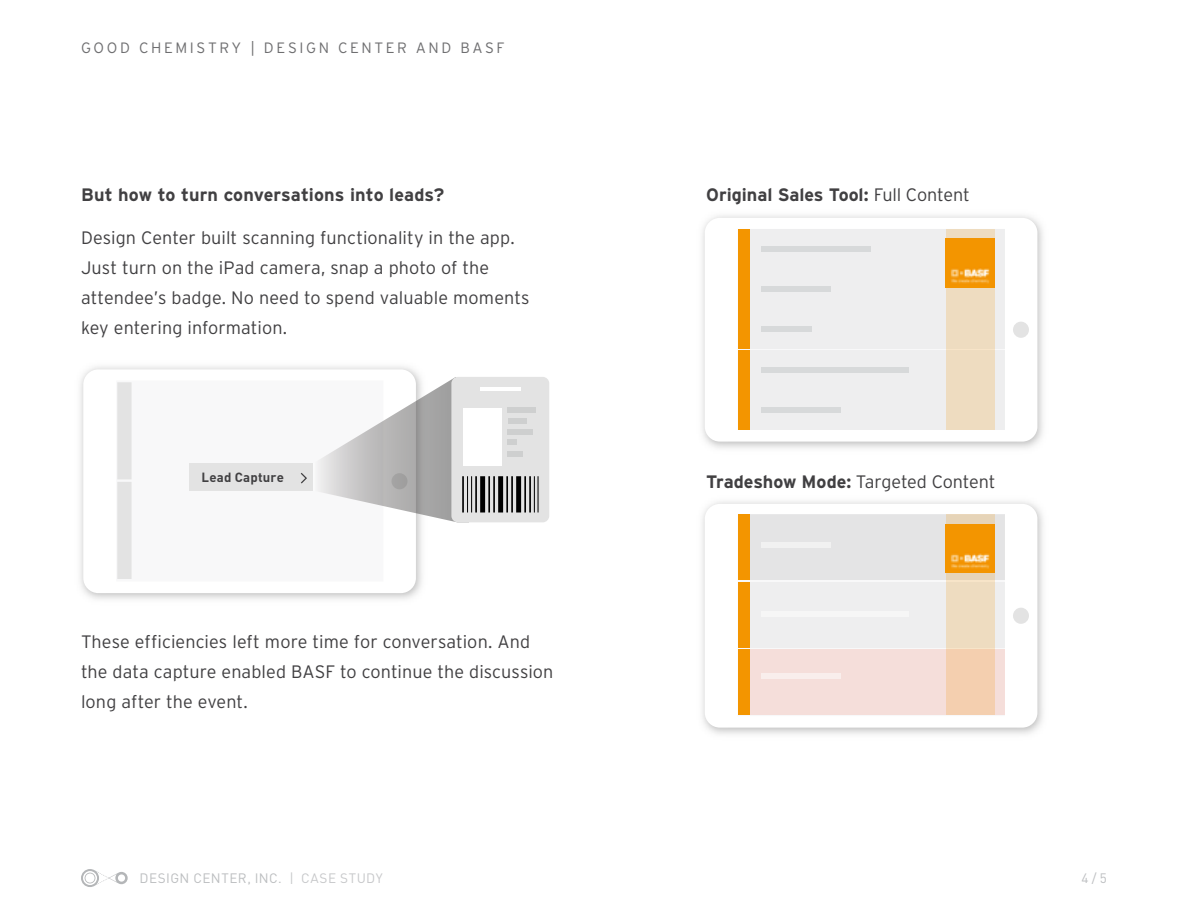
<style>
.page{position:relative;width:1188px;height:918px;background:#fff}
.page>*{position:absolute;margin:0;border:0;box-sizing:border-box;transform-origin:0 0}
.t1{font:300 18px/30px "Interstate";letter-spacing:.005em;color:#414042}
.t2{font:700 18px "Interstate";color:#414042}
.t3{font:300 15px "Interstate";letter-spacing:.17em;color:#6e6e70}
.t4{font:13.5px "DIN";letter-spacing:.03em;color:#bcbec0}
.t5{font:700 13.2px "DIN";letter-spacing:.02em;color:#414042}
.s1{font-weight:300}
.s2{font-weight:700}
.s3{color:#c7c8ca}
</style>
<div class="page">
<svg style="left:81px;top:869px;width:47px;height:18px"></svg>
<div style="left:83px;top:369px;width:333px;height:224px;background:#f8f8f9;border-radius:15px"></div>
<svg style="left:316px;top:377px;width:139px;height:145px"></svg>
<div style="left:451px;top:377px;width:98px;height:145px;background:#e3e3e3;border-radius:7px"></div>
<svg style="left:480px;top:387px;width:41px;height:4px"></svg>
<div style="left:463px;top:408px;width:39px;height:58px;background:#fff"></div>
<div style="left:508px;top:408px;width:28px;height:5px;background:#cecfcf"></div>
<div style="left:508px;top:440px;width:9px;height:5px;background:#cecfcf"></div>
<div style="left:508px;top:429px;width:25px;height:5px;background:#cecfcf"></div>
<div style="left:508px;top:418px;width:19px;height:6px;background:#cecfcf"></div>
<div style="left:508px;top:452px;width:15px;height:5px;background:#cecfcf"></div>
<hr style="left:462px;top:476px;width:2px;height:37px;background:#000">
<hr style="left:467px;top:476px;width:1px;height:37px;background:#000">
<hr style="left:471px;top:476px;width:1px;height:37px;background:#000">
<hr style="left:475px;top:476px;width:2px;height:37px;background:#000">
<div style="left:480px;top:476px;width:5px;height:37px;background:#000"></div>
<hr style="left:488px;top:476px;width:2px;height:37px;background:#000">
<hr style="left:493px;top:476px;width:2px;height:37px;background:#000">
<div style="left:498px;top:476px;width:5px;height:37px;background:#000"></div>
<hr style="left:506px;top:476px;width:2px;height:37px;background:#000">
<hr style="left:511px;top:476px;width:2px;height:37px;background:#000">
<div style="left:516px;top:476px;width:5px;height:37px;background:#000"></div>
<hr style="left:524px;top:476px;width:2px;height:37px;background:#000">
<hr style="left:534px;top:476px;width:1px;height:37px;background:#000">
<hr style="left:529px;top:476px;width:2px;height:37px;background:#000">
<hr style="left:538px;top:476px;width:1px;height:37px;background:#000">
<div style="left:189px;top:463px;width:124px;height:28px;background:#e3e3e3"></div>
<svg style="left:301px;top:473px;width:6px;height:11px"></svg>
<img style="left:702px;top:215px;width:341px;height:233px">
<div style="left:705px;top:218px;width:332px;height:224px;background:#fff;border-radius:15px"></div>
<div style="left:1013px;top:321px;width:16px;height:17px;background:#e3e3e3;border-radius:50%"></div>
<img style="left:702px;top:501px;width:341px;height:233px">
<div style="left:705px;top:504px;width:332px;height:224px;background:#fff;border-radius:15px"></div>
<div style="left:1013px;top:607px;width:16px;height:17px;background:#e3e3e3;border-radius:50%"></div>
<svg style="left:117px;top:382px;width:15px;height:197px"></svg>
<div style="left:738px;top:229px;width:266px;height:39px;background:#eeeeef"></div>
<div style="left:738px;top:390px;width:266px;height:40px;background:#eeeeef"></div>
<div style="left:738px;top:269px;width:266px;height:40px;background:#eeeeef"></div>
<div style="left:738px;top:310px;width:266px;height:39px;background:#eeeeef"></div>
<div style="left:738px;top:350px;width:266px;height:40px;background:#eeeeef"></div>
<div style="left:946px;top:229px;width:48px;height:201px;background:#eedcc0"></div>
<img style="left:946px;top:239px;width:48px;height:48px">
<div style="left:738px;top:514px;width:266px;height:66px;background:#e4e4e5"></div>
<div style="left:738px;top:582px;width:266px;height:66px;background:#eeeeef"></div>
<div style="left:738px;top:649px;width:266px;height:66px;background:#f5deda"></div>
<div style="left:738px;top:229px;width:12px;height:39px;background:#f39500"></div>
<div style="left:738px;top:390px;width:12px;height:40px;background:#f39500"></div>
<div style="left:738px;top:269px;width:12px;height:40px;background:#f39500"></div>
<div style="left:738px;top:310px;width:12px;height:39px;background:#f39500"></div>
<div style="left:738px;top:350px;width:12px;height:40px;background:#f39500"></div>
<div style="left:738px;top:514px;width:12px;height:66px;background:#f39500"></div>
<div style="left:738px;top:582px;width:12px;height:66px;background:#f39500"></div>
<div style="left:738px;top:649px;width:12px;height:66px;background:#f39500"></div>
<div style="left:946px;top:514px;width:48px;height:201px;background:#eed4b8"></div>
<img style="left:946px;top:524px;width:48px;height:48px">
<div style="left:761px;top:246px;width:110px;height:5px;background:#d7d9da"></div>
<div style="left:761px;top:286px;width:70px;height:6px;background:#d7d9da"></div>
<div style="left:761px;top:327px;width:51px;height:5px;background:#d7d9da"></div>
<div style="left:761px;top:367px;width:148px;height:6px;background:#d7d9da"></div>
<div style="left:761px;top:407px;width:79px;height:6px;background:#d7d9da"></div>
<div style="left:761px;top:543px;width:70px;height:5px;background:#f1f1f1"></div>
<div style="left:761px;top:612px;width:148px;height:5px;background:#f6f6f6"></div>
<div style="left:761px;top:673px;width:79px;height:6px;background:#f9eeec"></div>
<p class="t3" style="left:81px;top:39px;width:425px">GOOD CHEMISTRY | DESIGN CENTER AND BASF</p>
<p class="t2" style="left:81px;top:184px;width:365px">But how to turn conversations into leads?</p>
<p class="t1" style="left:81px;top:223px;width:450px">Design Center built scanning functionality in the app.<br>Just turn on the iPad camera, snap a photo of the attendee’s badge. No need to spend valuable moments key entering information.</p>
<p class="t5" style="left:202px;top:469px;width:84px">Lead Capture</p>
<p class="t1" style="left:81px;top:626px;width:474px">These efficiencies left more time for conversation. And the data capture enabled BASF to continue the discussion long after the event.</p>
<p class="t2" style="left:706px;top:185px;width:265px">Original Sales Tool: <span class="s1">Full Content</span></p>
<p class="t1" style="left:706px;top:467px;width:291px"><span class="s2">Tradeshow Mode:</span> Targeted Content</p>
<p class="t4" style="left:140px;top:870px;width:245px">DESIGN CENTER, INC. <span class="s3">| CASE STUDY</span></p>
<p class="t4" style="left:1081px;top:870px;width:27px">4 / 5</p>
</div>
